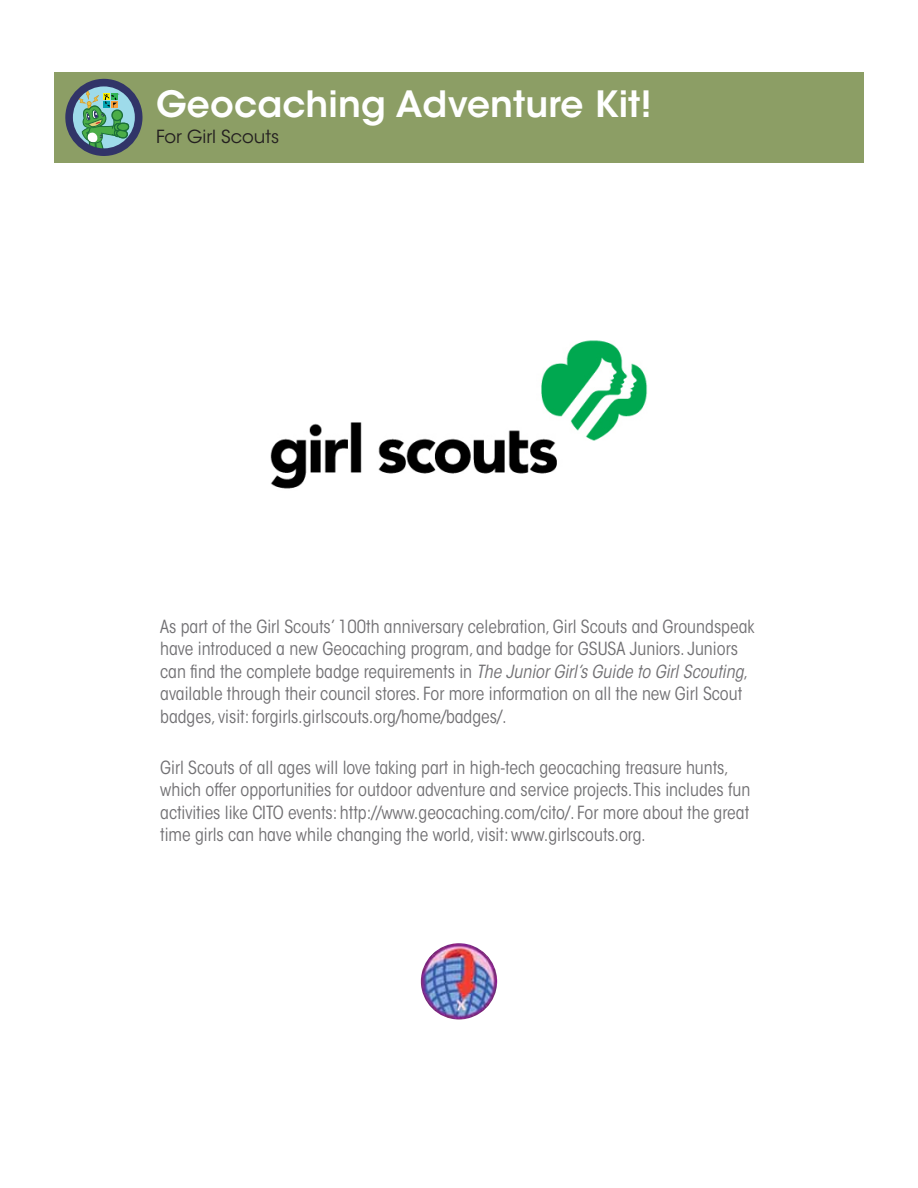
<style>
.page{position:relative;width:918px;height:1188px;background:#fff}
.page>*{position:absolute;margin:0;border:0;box-sizing:border-box;transform-origin:0 0}
.t1{font:600 36px "ITC Avant Garde Std";letter-spacing:.005em;color:#fff}
.t2{font:condensed 18px/22.5px "ITC Avant Garde Std";color:#717073}
.t3{font:18px "ITC Avant Garde Std";color:#231f20}
.s1{font-style:italic}
</style>
<div class="page">
<div style="left:54px;top:72px;width:810px;height:90px;background:#8c9e65"></div>
<img style="left:270px;top:340px;width:378px;height:149px">
<img style="left:421px;top:943px;width:76px;height:77px;border-radius:38px">
<svg style="left:65px;top:78px;width:78px;height:78px"></svg>
<h1 class="t1" style="left:156px;top:81px;width:497px">Geocaching Adventure Kit!</h1>
<p class="t3" style="left:156px;top:125px;width:125px">For Girl Scouts</p>
<p class="t2" style="left:160px;top:615px;width:596px">As part of the Girl Scouts’ 100th anniversary celebration, Girl Scouts and Groundspeak have introduced a new Geocaching program, and badge for GSUSA Juniors. Juniors can find the complete badge requirements in <span class="s1">The Junior Girl’s Guide to Girl Scouting</span>, available through their council stores. For more information on all the new Girl Scout badges, visit: forgirls.girlscouts.org/home/badges/.</p>
<p class="t2" style="left:160px;top:756px;width:592px">Girl Scouts of all ages will love taking part in high-tech geocaching treasure hunts, which offer opportunities for outdoor adventure and service projects. This includes fun activities like CITO events: http://www.geocaching.com/cito/. For more about the great time girls can have while changing the world, visit: www.girlscouts.org.</p>
</div>
